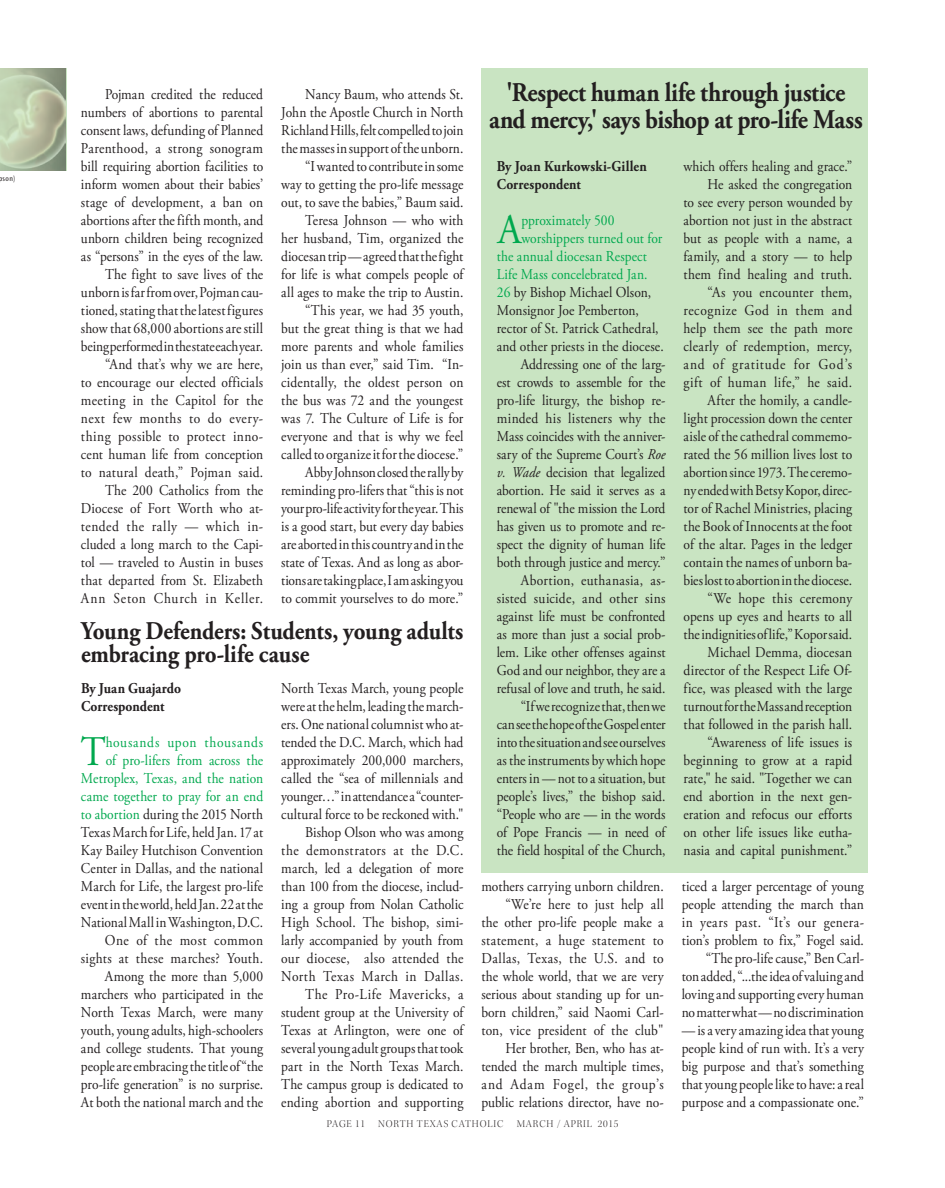
<style>
.page{position:relative;width:945px;height:1188px;background:#fff}
.page>*{position:absolute;margin:0;border:0;box-sizing:border-box;transform-origin:0 0}
.t1{font:42.15px "Adobe Garamond Pro";color:#00a84e;scale:.9 1}
.t2{font:700 27px/27px "Adobe Garamond Pro";letter-spacing:-.015em;color:#231f20;text-align:center;scale:.9 1}
.t3{font:700 25.5px/22.5px "Adobe Garamond Pro";letter-spacing:-.005em;color:#231f20;scale:.9 1}
.t4{font:15px/18px "Adobe Garamond Pro";letter-spacing:.005em;color:#231f20;text-align:right;scale:.9 1}
.t5{font:15px "Adobe Garamond Pro";letter-spacing:.01em;color:#00a84e;scale:.9 1}
.t6{font:700 15px/18px "Adobe Garamond Pro";letter-spacing:.005em;color:#231f20;scale:.9 1}
.t7{font:15px "Adobe Garamond Pro";letter-spacing:-.015em;color:#231f20;scale:.9 1}
.t8{font:15px "Adobe Garamond Pro";letter-spacing:.025em;color:#231f20;scale:.9 1}
.t9{font:10.5px "Kepler Std Light Disp";letter-spacing:.08em;color:#231f20}
.t10{font:7.5px "Ocean Sans Std";color:#231f20;scale:.9 1}
.s1{color:#00a84e}
.s2{font-style:italic}
</style>
<div class="page">
<div style="left:482px;top:68px;width:386px;height:805px;background:#c9e4c2"></div>
<img style="left:0;top:68px;width:66px;height:103px">
<p class="t10" style="left:-1px;top:174px;width:20px">pson)</p>
<p class="t4" style="left:81px;top:86px;width:204px">Pojman credited the reduced numbers of abortions to parental consent laws, defunding of Planned<br>Parenthood, a strong sonogram bill requiring abortion facilities to inform women about their babies’ stage of development, a ban on abortions after the fifth month, and unborn children being recognized as “persons” in the eyes of the law.<br>The fight to save lives of the unborn is far from over, Pojman cau&shy;tioned, stating that the latest figures show that 68,000 abortions are still being performed in the state each year. “And that’s why we are here,<br>to encourage our elected officials meeting in the Capitol for the next few months to do every&shy;thing possible to protect inno&shy;cent human life from conception to natural death,” Pojman said.<br>The 200 Catholics from the<br>Diocese of Fort Worth who at&shy;tended the rally — which in&shy;cluded a long march to the Capi&shy;tol — traveled to Austin in buses that departed from St. Elizabeth<br>Ann Seton Church in Keller.</p>
<p class="t4" style="left:281px;top:86px;width:204px">Nancy Baum, who attends St.<br>John the Apostle Church in North Richland Hills, felt compelled to join the masses in support of the unborn. “I wanted to contribute in some way to getting the pro-life message out, to save the babies,” Baum said.<br>Teresa Johnson — who with<br>her husband, Tim, organized the diocesan trip — agreed that the fight for life is what compels people of all ages to make the trip to Austin. “This year, we had 35 youth,<br>but the great thing is that we had more parents and whole families join us than ever,” said Tim. “In&shy;cidentally, the oldest person on the bus was 72 and the youngest was 7. The Culture of Life is for everyone and that is why we feel called to organize it for the diocese.” Abby Johnson closed the rally by reminding pro-lifers that “this is not your pro-life activity for the year. This is a good start, but every day babies are aborted in this country and in the state of Texas. And as long as abor&shy;tions are taking place, I am asking you to commit yourselves to do more.”</p>
<p class="t3" style="left:81px;top:621px;width:427px">Young Defenders: Students, young adults embracing pro-life cause</p>
<p class="t6" style="left:81px;top:680px;width:113px">By Juan Guajardo<br>Correspondent</p>
<p class="t1" style="left:81px;top:726px;width:29px">T</p>
<p class="t4" style="left:81px;top:734px;width:204px"><span class="s1">housands upon thousands<br>of pro-lifers from across the<br>Metroplex, Texas, and the nation came together to pray for an end to abortion</span> during the 2015 North<br>Texas March for Life, held Jan. 17 at<br>Kay Bailey Hutchison Convention<br>Center in Dallas, and the national<br>March for Life, the largest pro-life event in the world, held Jan. 22 at the<br>National Mall in Washington, D.C.<br>One of the most common sights at these marches? Youth.<br>Among the more than 5,000 marchers who participated in the<br>North Texas March, were many youth, young adults, high-schoolers and college students. That young people are embracing the title of “the pro-life generation” is no surprise.<br>At both the national march and the</p>
<p class="t4" style="left:281px;top:680px;width:204px">North Texas March, young people were at the helm, leading the march&shy;ers. One national columnist who at&shy;tended the D.C. March, which had approximately 200,000 marchers, called the “sea of millennials and younger…” in attendance a “counter&shy;cultural force to be reckoned with."<br>Bishop Olson who was among<br>the demonstrators at the D.C. march, led a delegation of more than 100 from the diocese, includ&shy;ing a group from Nolan Catholic<br>High School. The bishop, simi&shy;larly accompanied by youth from our diocese, also attended the<br>North Texas March in Dallas.<br>The Pro-Life Mavericks, a student group at the University of<br>Texas at Arlington, were one of several young adult groups that took part in the North Texas March.<br>The campus group is dedicated to ending abortion and supporting</p>
<p class="t2" style="left:489px;top:79px;width:417px">'Respect human life through justice and mercy,' says bishop at pro-life Mass</p>
<p class="t6" style="left:497px;top:158px;width:168px">By Joan Kurkowski-Gillen<br>Correspondent</p>
<p class="t1" style="left:498px;top:204px;width:28px">A</p>
<p class="t5" style="left:521px;top:211px;width:105px">pproximately 500</p>
<p class="t5" style="left:521px;top:229px;width:158px">worshippers turned out for</p>
<p class="t5" style="left:497px;top:247px;width:168px">the annual diocesan Respect</p>
<p class="t5" style="left:497px;top:265px;width:169px">Life Mass concelebrated Jan.</p>
<p class="t4" style="left:497px;top:284px;width:173px"><span class="s1">26</span> by Bishop Michael Olson,</p>
<p class="t4" style="left:497px;top:302px;width:159px">Monsignor Joe Pemberton,</p>
<p class="t4" style="left:497px;top:320px;width:181px">rector of St. Patrick Cathedral,</p>
<p class="t4" style="left:497px;top:338px;width:187px">and other priests in the diocese.</p>
<p class="t4" style="left:521px;top:356px;width:162px">Addressing one of the larg-</p>
<p class="t4" style="left:497px;top:374px;width:189px">est crowds to assemble for the</p>
<p class="t4" style="left:497px;top:392px;width:189px">pro-life liturgy, the bishop re-</p>
<p class="t4" style="left:497px;top:410px;width:189px">minded his listeners why the</p>
<p class="t4" style="left:497px;top:428px;width:189px">Mass coincides with the anniver-</p>
<p class="t4" style="left:497px;top:446px;width:189px">sary of the Supreme Court’s <span class="s2">Roe</span></p>
<p class="t4" style="left:497px;top:464px;width:189px"><span class="s2">v. Wade</span> decision that legalized</p>
<p class="t4" style="left:497px;top:482px;width:189px">abortion. He said it serves as a</p>
<p class="t4" style="left:497px;top:500px;width:189px">renewal of "the mission the Lord</p>
<p class="t4" style="left:497px;top:518px;width:189px">has given us to promote and re-</p>
<p class="t4" style="left:497px;top:536px;width:189px">spect the dignity of human life</p>
<p class="t4" style="left:497px;top:554px;width:189px">both through justice and mercy.”</p>
<p class="t8" style="left:521px;top:571px;width:162px">Abortion, euthanasia, as-</p>
<p class="t4" style="left:497px;top:590px;width:189px">sisted suicide, and other sins</p>
<p class="t4" style="left:497px;top:608px;width:189px">against life must be confronted</p>
<p class="t4" style="left:497px;top:626px;width:189px">as more than just a social prob-</p>
<p class="t4" style="left:497px;top:644px;width:189px">lem. Like other offenses against</p>
<p class="t4" style="left:497px;top:662px;width:189px">God and our neighbor, they are a</p>
<p class="t4" style="left:497px;top:680px;width:189px">refusal of love and truth, he said.</p>
<p class="t4" style="left:521px;top:698px;width:162px">“If we recognize that, then we</p>
<p class="t7" style="left:497px;top:715px;width:189px">can see the hope of the Gospel enter</p>
<p class="t4" style="left:497px;top:734px;width:189px">into the situation and see ourselves</p>
<p class="t4" style="left:497px;top:752px;width:189px">as the instruments by which hope</p>
<p class="t4" style="left:497px;top:770px;width:189px">enters in — not to a situation, but</p>
<p class="t4" style="left:497px;top:788px;width:189px">people’s lives,” the bishop said.</p>
<p class="t7" style="left:497px;top:805px;width:189px">“People who are — in the words</p>
<p class="t4" style="left:497px;top:824px;width:189px">of Pope Francis — in need of</p>
<p class="t4" style="left:497px;top:842px;width:189px">the field hospital of the Church,</p>
<p class="t4" style="left:684px;top:158px;width:189px">which offers healing and grace.”<br>He asked the congregation<br>to see every person wounded by abortion not just in the abstract but as people with a name, a family, and a story — to help them find healing and truth. “As you encounter them, recognize God in them and help them see the path more clearly of redemption, mercy, and of gratitude for God’s gift of human life,” he said.<br>After the homily, a candle&shy;light procession down the center aisle of the cathedral commemo&shy;rated the 56 million lives lost to abortion since 1973. The ceremo&shy;ny ended with Betsy Kopor, direc&shy;tor of Rachel Ministries, placing the Book of Innocents at the foot of the altar. Pages in the ledger contain the names of unborn ba&shy;bies lost to abortion in the diocese. “We hope this ceremony opens up eyes and hearts to all the indignities of life,” Kopor said.<br>Michael Demma, diocesan director of the Respect Life Of&shy;fice, was pleased with the large turnout for the Mass and reception that followed in the parish hall. “Awareness of life issues is beginning to grow at a rapid rate," he said. "Together we can end abortion in the next gen&shy;eration and refocus our efforts on other life issues like eutha&shy;nasia and capital punishment.”</p>
<p class="t4" style="left:482px;top:878px;width:204px">mothers carrying unborn children. “We’re here to just help all<br>the other pro-life people make a statement, a huge statement to<br>Dallas, Texas, the U.S. and to the whole world, that we are very serious about standing up for un&shy;born children,” said Naomi Carl&shy;ton, vice president of the club"<br>Her brother, Ben, who has at&shy;tended the march multiple times, and Adam Fogel, the group’s public relations director, have no-</p>
<p class="t4" style="left:682px;top:878px;width:204px">ticed a larger percentage of young people attending the march than in years past. “It’s our genera&shy;tion’s problem to fix,” Fogel said. “The pro-life cause,” Ben Carl-<br>ton added, “...the idea of valuing and loving and supporting every human no matter what — no discrimination</p>
<p class="t4" style="left:682px;top:1022px;width:204px;text-align:justify">— is a very amazing idea that young people kind of run with. It’s a very big purpose and that’s something that young people like to have: a real purpose and a compassionate one.”</p>
<p class="t9" style="left:327px;top:1118px;width:40px">PAGE 11</p>
<p class="t9" style="left:378px;top:1118px;width:127px">NORTH TEXAS CATHOLIC</p>
<p class="t9" style="left:517px;top:1118px;width:103px">MARCH / APRIL 2015</p>
</div>
